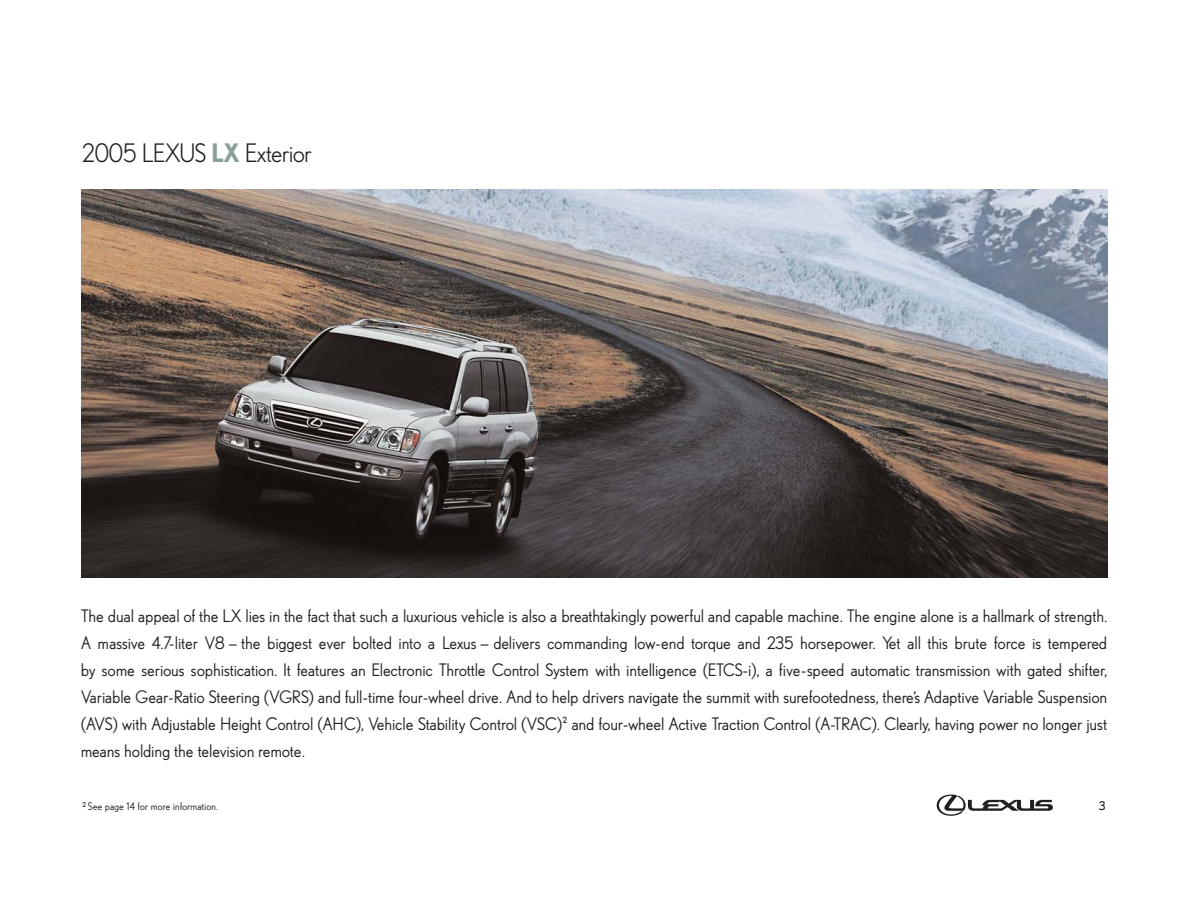
<style>
.page{position:relative;width:1188px;height:918px;background:#fff}
.page>*{position:absolute;margin:0;border:0;box-sizing:border-box;transform-origin:0 0}
.t1{font:25.5px "Lexus Nobel SC";letter-spacing:-.02em;color:#231f20}
.t2{font:500 17.25px/27px "Lexus Nobel";letter-spacing:.02em;color:#231f20;text-align:justify}
.t3{font:12px "Lexus Nobel Display";color:#231f20}
.t4{font:500 10.5px "Lexus Nobel";letter-spacing:.025em;color:#231f20}
.s1{font-weight:700;color:#86a198}
.s2{font-family:"Lexus Nobel"}
</style>
<div class="page">
<svg style="left:937px;top:795px;width:116px;height:21px"></svg>
<img style="left:81px;top:189px;width:1026px;height:389px">
<h1 class="t1" style="left:82px;top:139px;width:231px">2005 LEXUS <span class="s1">LX</span> <span class="s2">Exterior</span></h1>
<p class="t2" style="left:81px;top:603px;width:1027px">The dual appeal of the LX lies in the fact that such a luxurious vehicle is also a breathtakingly powerful and capable machine. The engine alone is a hallmark of strength.<br>A massive 4.7-liter V8 — the biggest ever bolted into a Lexus — delivers commanding low-end torque and 235 horsepower. Yet all this brute force is tempered by some serious sophistication. It features an Electronic Throttle Control System with intelligence (ETCS-i), a five-speed automatic transmission with gated shifter, Variable Gear-Ratio Steering (VGRS) and full-time four-wheel drive. And to help drivers navigate the summit with surefootedness, there’s Adaptive Variable Suspension (AVS) with Adjustable Height Control (AHC), Vehicle Stability Control (VSC)<sup>2</sup> and four-wheel Active Traction Control (A-TRAC). Clearly, having power no longer just means holding the television remote.</p>
<p class="t4" style="left:82px;top:802px;width:137px"><sup>2</sup> See page 14 for more information.</p>
<p class="t3" style="left:1099px;top:800px;width:8px">3</p>
</div>
